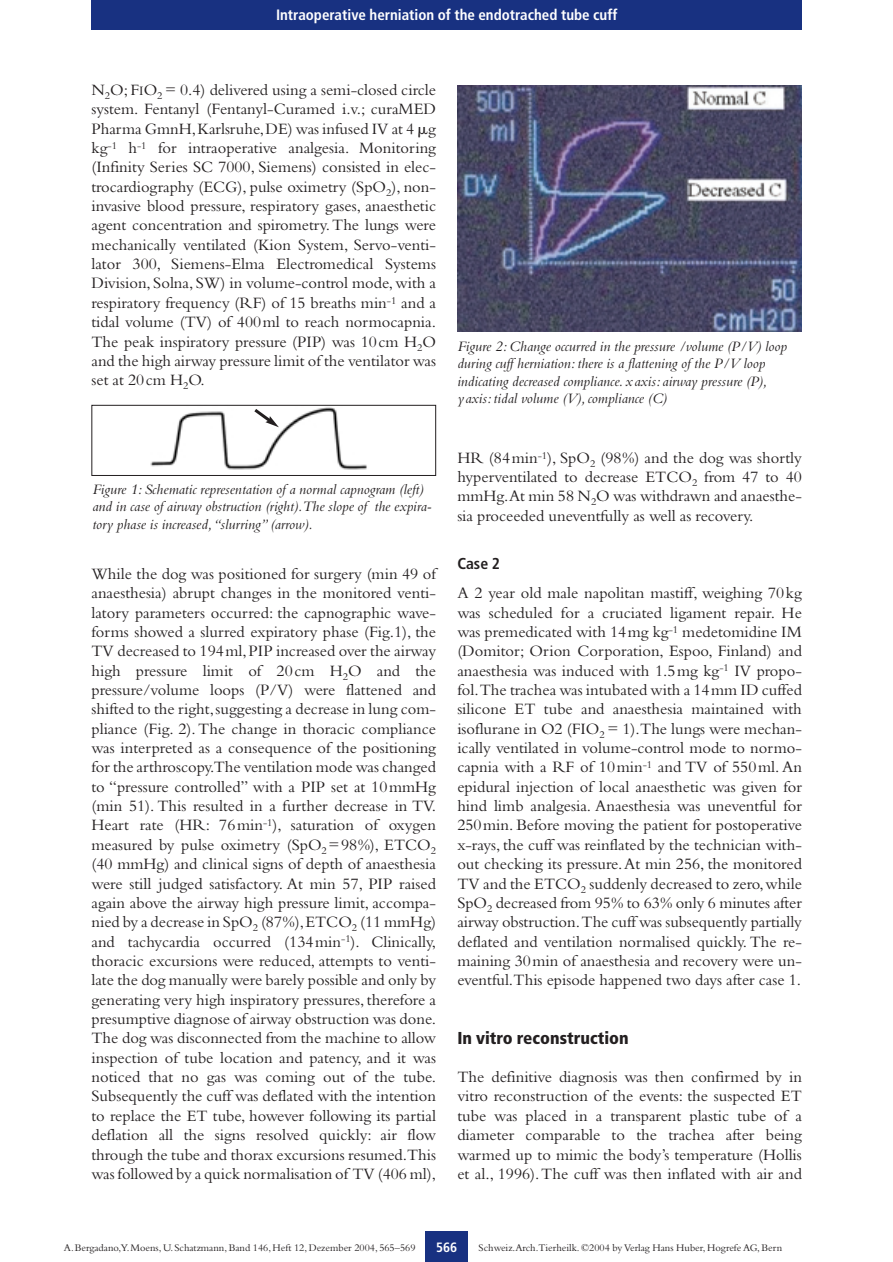
<style>
.page{position:relative;width:893px;height:1262px;background:#fff}
.page>*{position:absolute;margin:0;border:0;box-sizing:border-box;transform-origin:0 0}
.t1{font:900 condensed 17.25px "Frutiger";color:#231f20}
.t2{font:16.5px/19.4px "Bembo";color:#231f20;text-align:justify}
.t3{font:700 condensed 15.75px "Frutiger";color:#231f20}
.t4{font:italic 15px/17.2px "Bembo";color:#231f20}
.t5{font:700 condensed 15px "Frutiger";color:#fff}
.t6{font:700 condensed 13.5px "Frutiger";color:#fff}
.t7{font:10.5px "Bembo";color:#231f20}
.s1{font-size:13.5px}
.s2{font-family:"Mathematical Pi One"}
</style>
<div class="page">
<div style="left:91px;top:0;width:710px;height:30px;background:#183181"></div>
<div style="left:425px;top:1231px;width:43px;height:30px;background:#183181"></div>
<img style="left:457px;top:85px;width:344px;height:247px">
<img style="left:150px;top:404px;width:220px;height:66px">
<svg style="left:251px;top:407px;width:28px;height:20px"></svg>
<div style="left:91px;top:405px;width:345px;height:71px;border:1px solid #231f20"></div>
<p class="t5" style="left:276px;top:9px;width:343px">Intraoperative herniation of the endotrached tube cuff</p>
<p class="t2" style="left:91px;top:82px;width:346px">N<sub>2</sub>O; F<span class="s1">I</span>O<sub>2</sub> = 0.4) delivered using a semi-closed circle system. Fentanyl (Fentanyl-Curamed i.v.; curaMED Pharma GmnH,Karlsruhe,DE) was infused IV at 4 <span class="s2">-</span>g kg<sup>-1</sup> h<sup>-1</sup> for intraoperative analgesia. Monitoring (Infinity Series SC 7000, Siemens) consisted in elec&shy;trocardiography (ECG), pulse oximetry (SpO<sub>2</sub>), non&shy;invasive blood pressure, respiratory gases, anaesthetic agent concentration and spirometry.The lungs were mechanically ventilated (Kion System, Servo-venti&shy;lator 300, Siemens-Elma Electromedical Systems Division, Solna, SW) in volume-control mode, with a respiratory frequency (RF) of 15 breaths min<sup>-1</sup> and a tidal volume (TV) of 400ml to reach normocapnia.<br>The peak inspiratory pressure (PIP) was 10cm H<sub>2</sub>O and the high airway pressure limit of the ventilator was set at 20cm H<sub>2</sub>O.</p>
<p class="t4" style="left:92px;top:482px;width:341px">Figure 1: Schematic representation of a normal capnogram (left) and in case of airway obstruction (right).The slope of the expira&shy;tory phase is increased,“slurring” (arrow).</p>
<p class="t2" style="left:91px;top:565px;width:346px">While the dog was positioned for surgery (min 49 of anaesthesia) abrupt changes in the monitored venti&shy;latory parameters occurred: the capnographic wave&shy;forms showed a slurred expiratory phase (Fig.1), the TV decreased to 194ml,PIP increased over the airway high pressure limit of 20cm H<sub>2</sub>O and the pressure/volume loops (P/V) were flattened and shifted to the right,suggesting a decrease in lung com&shy;pliance (Fig. 2). The change in thoracic compliance was interpreted as a consequence of the positioning for the arthroscopy.The ventilation mode was changed to “pressure controlled” with a PIP set at 10mmHg (min 51). This resulted in a further decrease in TV.<br>Heart rate (HR: 76min<sup>-1</sup>), saturation of oxygen measured by pulse oximetry (SpO<sub>2</sub>=98%), ETCO<sub>2 </sub>(40 mmHg) and clinical signs of depth of anaesthesia were still judged satisfactory. At min 57, PIP raised again above the airway high pressure limit, accompa&shy;nied by a decrease in SpO<sub>2</sub> (87%),ETCO<sub>2</sub> (11 mmHg) and tachycardia occurred (134min<sup>-1</sup>). Clinically, thoracic excursions were reduced, attempts to venti&shy;late the dog manually were barely possible and only by generating very high inspiratory pressures, therefore a presumptive diagnose of airway obstruction was done.<br>The dog was disconnected from the machine to allow inspection of tube location and patency, and it was noticed that no gas was coming out of the tube.<br>Subsequently the cuff was deflated with the intention to replace the ET tube, however following its partial deflation all the signs resolved quickly: air flow through the tube and thorax excursions resumed.This was followed by a quick normalisation of TV (406 ml),</p>
<p class="t4" style="left:457px;top:339px;width:331px">Figure 2: Change occurred in the pressure /volume (P/V) loop during cuff herniation: there is a flattening of the P/V loop indicating decreased compliance. xaxis: airway pressure (P), yaxis: tidal volume (V), compliance (C)</p>
<p class="t2" style="left:457px;top:449px;width:346px">HR (84min<sup>-1</sup>), SpO<sub>2</sub> (98%) and the dog was shortly hyperventilated to decrease ETCO<sub>2</sub> from 47 to 40 mmHg.At min 58 N<sub>2</sub>O was withdrawn and anaesthe&shy;sia proceeded uneventfully as well as recovery.</p>
<p class="t3" style="left:457px;top:557px;width:44px">Case 2</p>
<p class="t2" style="left:457px;top:585px;width:346px">A 2 year old male napolitan mastiff, weighing 70kg was scheduled for a cruciated ligament repair. He was premedicated with 14mg kg<sup>-1</sup> medetomidine IM (Domitor; Orion Corporation, Espoo, Finland) and anaesthesia was induced with 1.5mg kg<sup>-1</sup> IV propo&shy;fol.The trachea was intubated with a 14mm ID cuffed silicone ET tube and anaesthesia maintained with isoflurane in O2 (FIO<sub>2</sub> = 1).The lungs were mechan&shy;ically ventilated in volume-control mode to normo&shy;capnia with a RF of 10min<sup>-1</sup> and TV of 550ml. An epidural injection of local anaesthetic was given for hind limb analgesia. Anaesthesia was uneventful for 250min. Before moving the patient for postoperative x-rays, the cuff was reinflated by the technician with&shy;out checking its pressure.At min 256, the monitored TV and the ETCO<sub>2</sub> suddenly decreased to zero,while SpO<sub>2</sub> decreased from 95% to 63% only 6 minutes after airway obstruction.The cuff was subsequently partially deflated and ventilation normalised quickly. The re&shy;maining 30min of anaesthesia and recovery were un&shy;eventful.This episode happened two days after case 1.</p>
<p class="t1" style="left:457px;top:1030px;width:173px">In vitro reconstruction</p>
<p class="t2" style="left:457px;top:1068px;width:346px">The definitive diagnosis was then confirmed by in vitro reconstruction of the events: the suspected ET tube was placed in a transparent plastic tube of a diameter comparable to the trachea after being warmed up to mimic the body’s temperature (Hollis et al., 1996).The cuff was then inflated with air and</p>
<p class="t6" style="left:436px;top:1241px;width:23px">566</p>
<p class="t7" style="left:64px;top:1244px;width:353px">A.Bergadano,Y.Moens, U.Schatzmann, Band 146, Heft 12, Dezember 2004, 565–569</p>
<p class="t7" style="left:478px;top:1244px;width:305px">Schweiz.Arch.Tierheilk. ©2004 by Verlag Hans Huber, Hogrefe AG, Bern</p>
</div>
